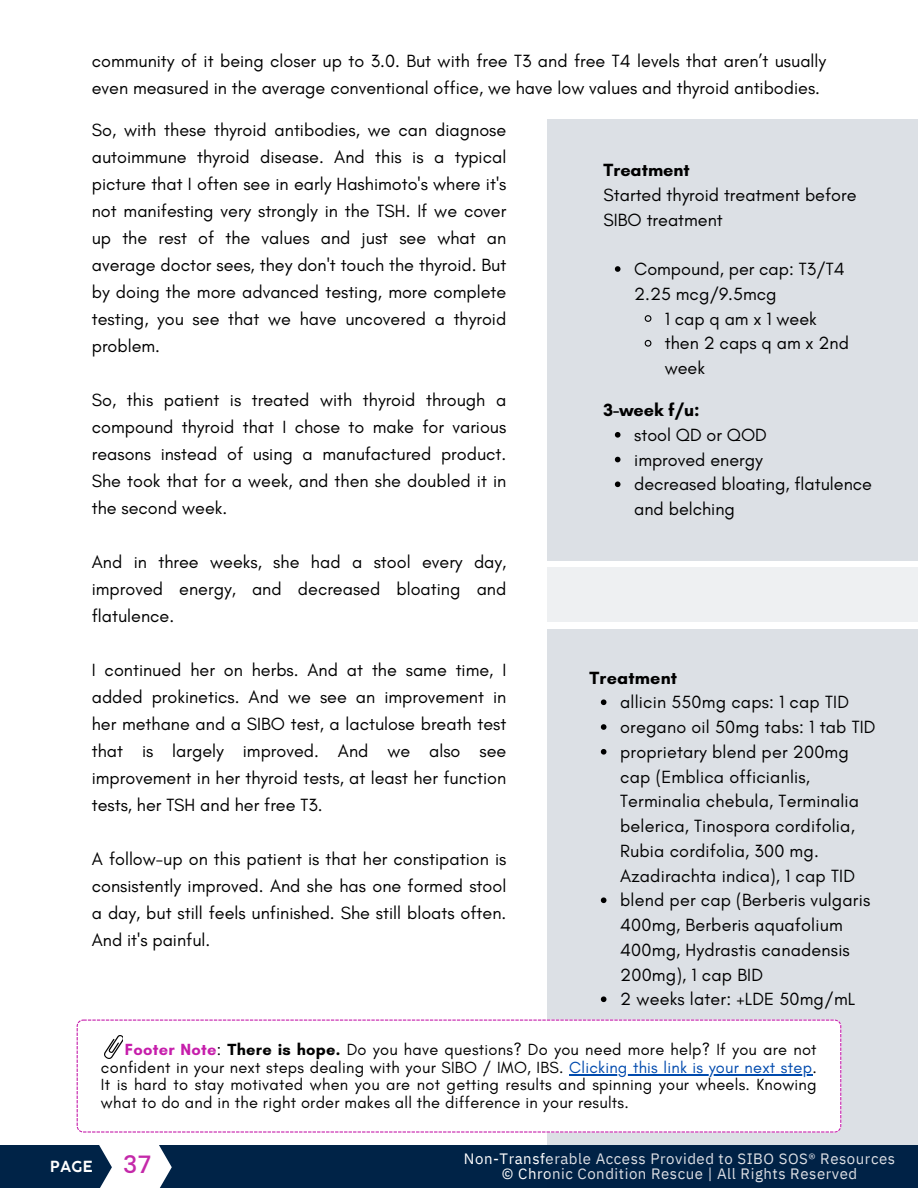
<style>
.page{position:relative;width:918px;height:1188px;background:#fff}
.page>*{position:absolute;margin:0;border:0;box-sizing:border-box;transform-origin:0 0}
.t1{font:500 24px "Poppins";color:#c429a9}
.t2{font:18px/27px "Glacial Indifference";color:#000}
.t3{font:700 18px "Glacial Indifference";color:#000}
.t4{font:16.5px/17.4px "Glacial Indifference";letter-spacing:.015em;color:#000;text-align:right}
.t5{font:15px/14.7px "IBM Plex Sans";letter-spacing:.035em;color:#fff;text-align:center}
.t6{font:600 15px "COCOGOOSE";color:#fff}
.s1{font-weight:700;color:#c61eab}
.s2{font-weight:700}
.s3{color:#004aad}
</style>
<div class="page">
<div style="left:0;top:1146px;width:918px;height:42px;background:#002347"></div>
<svg style="left:98px;top:1145px;width:74px;height:43px"></svg>
<div style="left:548px;top:119px;width:370px;height:441px;background:#dce0e5"></div>
<svg style="left:615px;top:266px;width:6px;height:6px"></svg>
<svg style="left:644px;top:315px;width:8px;height:7px"></svg>
<svg style="left:644px;top:339px;width:8px;height:8px"></svg>
<svg style="left:615px;top:432px;width:6px;height:6px"></svg>
<svg style="left:615px;top:457px;width:6px;height:5px"></svg>
<svg style="left:615px;top:481px;width:6px;height:6px"></svg>
<div style="left:548px;top:629px;width:370px;height:517px;background:#dce0e5"></div>
<svg style="left:601px;top:699px;width:5px;height:6px"></svg>
<svg style="left:601px;top:724px;width:5px;height:6px"></svg>
<svg style="left:601px;top:749px;width:5px;height:6px"></svg>
<svg style="left:601px;top:897px;width:5px;height:6px"></svg>
<svg style="left:601px;top:996px;width:5px;height:6px"></svg>
<div style="left:548px;top:568px;width:370px;height:54px;background:#eef0f2"></div>
<svg style="left:77px;top:1020px;width:764px;height:113px"></svg>
<hr style="left:569px;top:1074px;width:243px;height:1px;background:#004aad">
<img style="left:105px;top:1036px;width:18px;height:23px">
<h2 class="t2" style="left:92px;top:47px;width:736px">community of it being closer up to 3.0. But with free T3 and free T4 levels that aren’t usually even measured in the average conventional office, we have low values and thyroid antibodies.</h2>
<h2 class="t2" style="left:92px;top:116px;width:416px;text-align:justify">So, with these thyroid antibodies, we can diagnose autoimmune thyroid disease. And this is a typical picture that I often see in early Hashimoto's where it's not manifesting very strongly in the TSH. If we cover up the rest of the values and just see what an average doctor sees, they don't touch the thyroid. But by doing the more advanced testing, more complete testing, you see that we have uncovered a thyroid problem.</h2>
<p class="t2" style="left:92px;top:386px;width:416px;text-align:justify">So, this patient is treated with thyroid through a compound thyroid that I chose to make for various reasons instead of using a manufactured product.<br>She took that for a week, and then she doubled it in the second week.</p>
<p class="t2" style="left:92px;top:548px;width:416px;text-align:justify">And in three weeks, she had a stool every day, improved energy, and decreased bloating and flatulence.</p>
<h1 class="t3" style="left:604px;top:159px;width:88px">Treatment</h1>
<p class="t2" style="left:604px;top:182px;width:254px;line-height:24.8px">Started thyroid treatment before<br>SIBO treatment</p>
<p class="t2" style="left:634px;top:257px;width:212px;line-height:24.8px">Compound, per cap: T3/T4<br>2.25 mcg/9.5mcg</p>
<p class="t2" style="left:665px;top:305px;width:153px">1 cap q am x 1 week</p>
<h1 class="t2" style="left:665px;top:331px;width:186px;line-height:24.8px">then 2 caps q am x 2nd week</h1>
<p class="t3" style="left:604px;top:399px;width:97px">3-week f/u:</p>
<p class="t2" style="left:634px;top:421px;width:134px">stool QD or QOD</p>
<p class="t2" style="left:634px;top:446px;width:130px">improved energy</p>
<p class="t2" style="left:634px;top:472px;width:239px;line-height:24.8px">decreased bloating, flatulence and belching</p>
<p class="t2" style="left:92px;top:656px;width:416px;text-align:justify">I continued her on herbs. And at the same time, I added prokinetics. And we see an improvement in her methane and a SIBO test, a lactulose breath test that is largely improved. And we also see improvement in her thyroid tests, at least her function tests, her TSH and her free T3.</p>
<p class="t2" style="left:92px;top:845px;width:416px;text-align:justify">A follow-up on this patient is that her constipation is consistently improved. And she has one formed stool a day, but still feels unfinished. She still bloats often.<br>And it's painful.</p>
<p class="t3" style="left:590px;top:667px;width:89px">Treatment</p>
<p class="t2" style="left:620px;top:689px;width:230px">allicin 550mg caps: 1 cap TID</p>
<h2 class="t2" style="left:620px;top:713px;width:257px">oregano oil 50mg tabs: 1 tab TID</h2>
<p class="t2" style="left:620px;top:739px;width:241px;line-height:24.8px">proprietary blend per 200mg cap (Emblica officianlis,<br>Terminalia chebula, Terminalia belerica, Tinospora cordifolia,<br>Rubia cordifolia, 300 mg.<br>Azadirachta indica), 1 cap TID</p>
<h3 class="t2" style="left:620px;top:888px;width:252px;line-height:24.8px">blend per cap (Berberis vulgaris<br>400mg, Berberis aquafolium<br>400mg, Hydrastis canadensis<br>200mg), 1 cap BID</h3>
<h4 class="t2" style="left:620px;top:986px;width:237px">2 weeks later: +LDE 50mg/mL</h4>
<p class="t4" style="left:101px;top:1041px;width:717px"><span class="s1">Footer Note</span>: <span class="s2">There is hope.</span> Do you have questions? Do you need more help? If you are not confident in your next steps dealing with your SIBO / IMO, IBS. <span class="s3">Clicking this link is your next step</span>.</p>
<p class="t4" style="left:101px;top:1076px;width:717px;text-align:left">It is hard to stay motivated when you are not getting results and spinning your wheels. Knowing what to do and in the right order makes all the difference in your results.</p>
<h2 class="t6" style="left:50px;top:1161px;width:44px">PAGE</h2>
<h2 class="t1" style="left:123px;top:1151px;width:30px">37</h2>
<h2 class="t5" style="left:464px;top:1151px;width:433px">Non-Transferable Access Provided to SIBO SOS® Resources © Chronic Condition Rescue | All Rights Reserved</h2>
</div>
